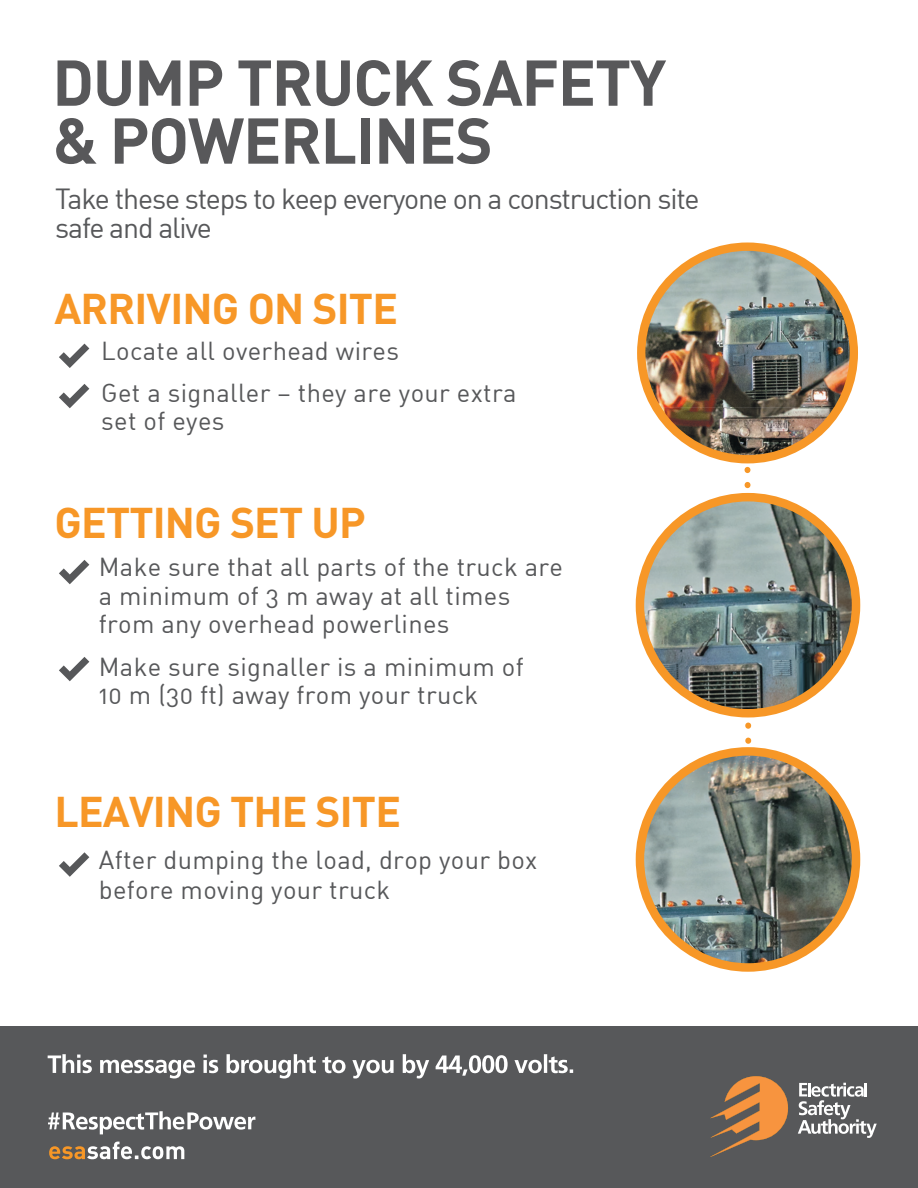
<style>
.page{position:relative;width:918px;height:1188px;background:#fff}
.page>*{position:absolute;margin:0;border:0;box-sizing:border-box;transform-origin:0 0}
.t1{font:700 63.6px/57.9px "DINOT";letter-spacing:-.02em;color:#58585a}
.t2{font:700 42.45px "DINOT";letter-spacing:-.02em;color:#f79727}
.t3{font:28.5px/28.5px "DIN Regular Alternate";letter-spacing:-.04em;color:#57585a}
.t4{font:25.5px/28.5px "DIN Regular Alternate";letter-spacing:.015em;color:#57585a}
</style>
<div class="page">
<svg style="left:59px;top:344px;width:30px;height:24px"></svg>
<svg style="left:59px;top:384px;width:30px;height:24px"></svg>
<svg style="left:59px;top:560px;width:30px;height:24px"></svg>
<svg style="left:59px;top:657px;width:30px;height:24px"></svg>
<svg style="left:59px;top:852px;width:30px;height:25px"></svg>
<div style="left:0;top:1026px;width:918px;height:162px;background:#57585a"></div>
<svg style="left:48px;top:1054px;width:525px;height:24px"></svg>
<svg style="left:49px;top:1142px;width:135px;height:17px"></svg>
<svg style="left:48px;top:1111px;width:207px;height:23px"></svg>
<svg style="left:710px;top:1076px;width:78px;height:81px"></svg>
<svg style="left:798px;top:1083px;width:79px;height:55px"></svg>
<img style="left:639px;top:497px;width:219px;height:218px;border-radius:109px">
<div style="left:636px;top:493px;width:224px;height:224px;border:8px solid #f79727;border-radius:50%"></div>
<img style="left:639px;top:751px;width:219px;height:218px;border-radius:109px">
<div style="left:636px;top:747px;width:224px;height:225px;border:8px solid #f79727;border-radius:50%"></div>
<img style="left:640px;top:246px;width:215px;height:162px">
<img style="left:654px;top:407px;width:187px;height:54px">
<div style="left:637px;top:243px;width:221px;height:220px;border:8px solid #f79727;border-radius:50%"></div>
<svg style="left:745px;top:467px;width:6px;height:277px;background:#979484"></svg>
<h1 class="t1" style="left:52px;top:50px;width:616px">DUMP TRUCK SAFETY &amp; POWERLINES</h1>
<p class="t3" style="left:55px;top:184px;width:646px">Take these steps to keep everyone on a construction site safe and alive</p>
<h2 class="t2" style="left:54px;top:276px;width:345px">ARRIVING ON SITE</h2>
<p class="t4" style="left:101px;top:329px;width:417px;line-height:42px">Locate all overhead wires<br>Get a signaller – they are your extra</p>
<p class="t4" style="left:101px;top:406px;width:125px">set of eyes</p>
<h2 class="t2" style="left:54px;top:489px;width:313px">GETTING SET UP</h2>
<p class="t4" style="left:99px;top:552px;width:466px">Make sure that all parts of the truck are a minimum of 3 m away at all times from any overhead powerlines</p>
<p class="t4" style="left:99px;top:652px;width:426px">Make sure signaller is a minimum of<br>10 m (30 ft) away from your truck</p>
<h2 class="t2" style="left:54px;top:779px;width:348px">LEAVING THE SITE</h2>
<p class="t4" style="left:99px;top:844px;width:440px;line-height:30.6px">After dumping the load, drop your box before moving your truck</p>
</div>
